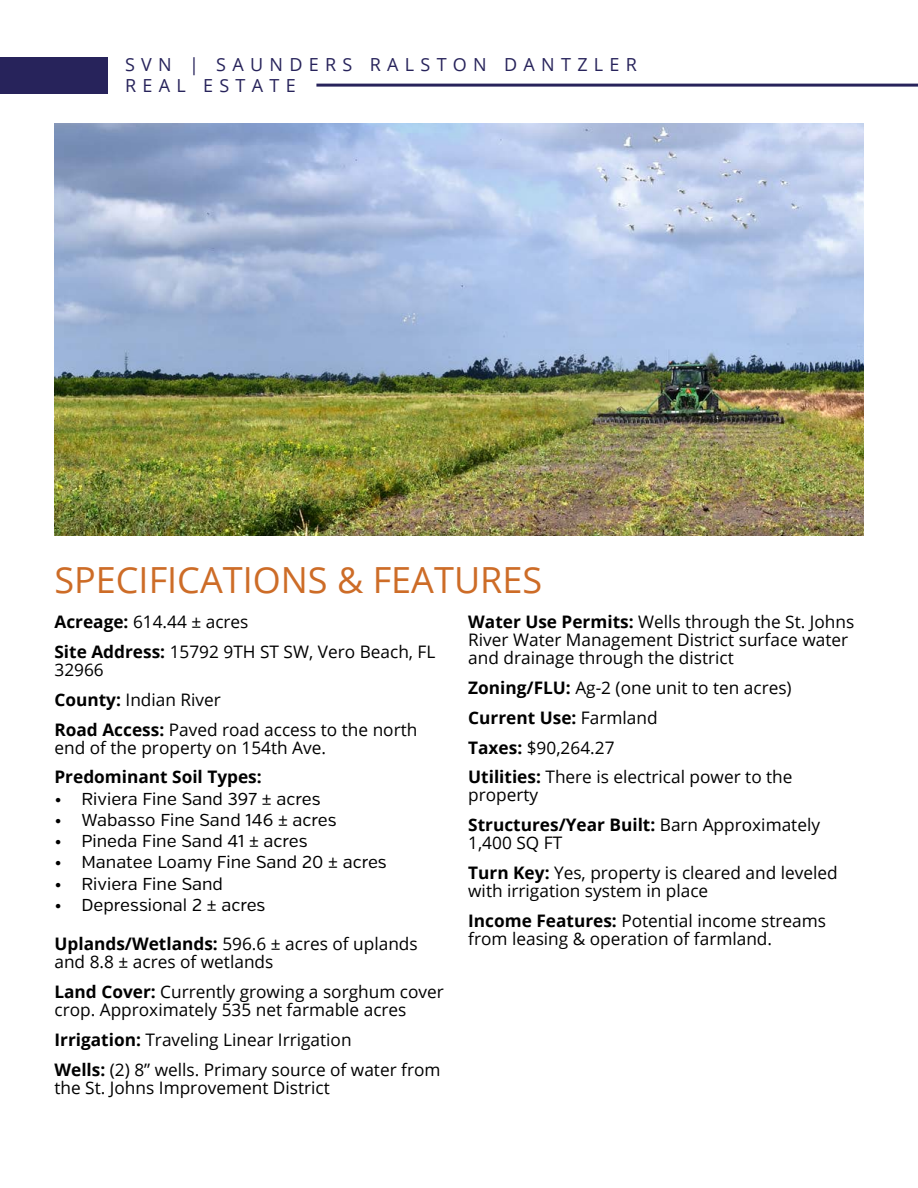
<style>
.page{position:relative;width:918px;height:1188px;background:#fff}
.page>*{position:absolute;margin:0;border:0;box-sizing:border-box;transform-origin:0 0}
.t1{font:36px "Open Sans";color:#cd6c27}
.t2{font:18px/21.6px "Open Sans";letter-spacing:.35em;color:#27235b}
.t3{font:17.25px/18px "Open Sans";color:#000}
.t4{font:17.25px "Verb";color:#000}
.t5{font:700 17.25px "Open Sans";color:#000}
.s1{font-weight:700}
.s2{font-family:"Open Sans"}
.s3{font-weight:400}
</style>
<div class="page">
<div style="left:0;top:57px;width:108px;height:36px;background:#27235b"></div>
<hr style="left:316px;top:84px;width:602px;height:3px;background:#27235b">
<img style="left:54px;top:123px;width:810px;height:413px">
<p class="t2" style="left:125px;top:53px;width:513px">SVN | SAUNDERS RALSTON DANTZLER<br>REAL ESTATE</p>
<p class="t1" style="left:54px;top:555px;width:489px">SPECIFICATIONS &amp; FEATURES</p>
<p class="t3" style="left:54px;top:612px;width:196px"><span class="s1">Acreage:</span> 614.44 ± acres</p>
<p class="t3" style="left:54px;top:642px;width:383px"><span class="s1">Site Address:</span> 15792 9TH ST SW, Vero Beach, FL<br>32966</p>
<p class="t3" style="left:54px;top:690px;width:168px"><span class="s1">County:</span> Indian River</p>
<p class="t3" style="left:54px;top:720px;width:364px"><span class="s1">Road Access:</span> Paved road access to the north end of the property on 154th Ave.</p>
<p class="t5" style="left:54px;top:765px;width:209px">Predominant Soil Types:</p>
<p class="t4" style="left:54px;top:788px;width:268px">• Riviera Fine Sand 397 <span class="s2">±</span> acres</p>
<p class="t4" style="left:54px;top:810px;width:284px">• Wabasso Fine Sand 146 <span class="s2">±</span> acres</p>
<p class="t4" style="left:54px;top:831px;width:255px">• Pineda Fine Sand 41 <span class="s2">±</span> acres</p>
<p class="t4" style="left:54px;top:852px;width:334px">• Manatee Loamy Fine Sand 20 <span class="s2">±</span> acres</p>
<p class="t4" style="left:54px;top:873px;width:170px">• Riviera Fine Sand</p>
<p class="t4" style="left:54px;top:895px;width:212px">• Depressional 2 <span class="s2">±</span> acres</p>
<p class="t3" style="left:54px;top:934px;width:365px"><span class="s1">Uplands/Wetlands:</span> 596.6 ± acres of uplands and 8.8 ± acres of wetlands</p>
<p class="t3" style="left:54px;top:982px;width:391px"><span class="s1">Land Cover:</span> Currently growing a sorghum cover crop. Approximately 535 net farmable acres</p>
<p class="t3" style="left:54px;top:1030px;width:299px"><span class="s1">Irrigation:</span> Traveling Linear Irrigation</p>
<p class="t3" style="left:54px;top:1060px;width:388px"><span class="s1">Wells:</span> (2) 8” wells. Primary source of water from the St. Johns Improvement District</p>
<p class="t3" style="left:468px;top:612px;width:388px"><span class="s1">Water Use Permits:</span> Wells through the St. Johns<br>River Water Management District surface water and drainage through the district</p>
<p class="t3" style="left:468px;top:678px;width:325px"><span class="s1">Zoning/FLU:</span> Ag-2 (one unit to ten acres)</p>
<p class="t5" style="left:468px;top:705px;width:191px">Current Use: <span class="s3">Farmland</span></p>
<p class="t3" style="left:468px;top:738px;width:148px"><span class="s1">Taxes:</span> $90,264.27</p>
<p class="t3" style="left:468px;top:768px;width:326px"><span class="s1">Utilities:</span> There is electrical power to the property</p>
<p class="t3" style="left:468px;top:816px;width:353px"><span class="s1">Structures/Year Built:</span> Barn Approximately<br>1,400 SQ FT</p>
<p class="t3" style="left:468px;top:864px;width:371px"><span class="s1">Turn Key:</span> Yes, property is cleared and leveled with irrigation system in place</p>
<p class="t3" style="left:468px;top:911px;width:359px"><span class="s1">Income Features:</span> Potential income streams from leasing &amp; operation of farmland.</p>
</div>
